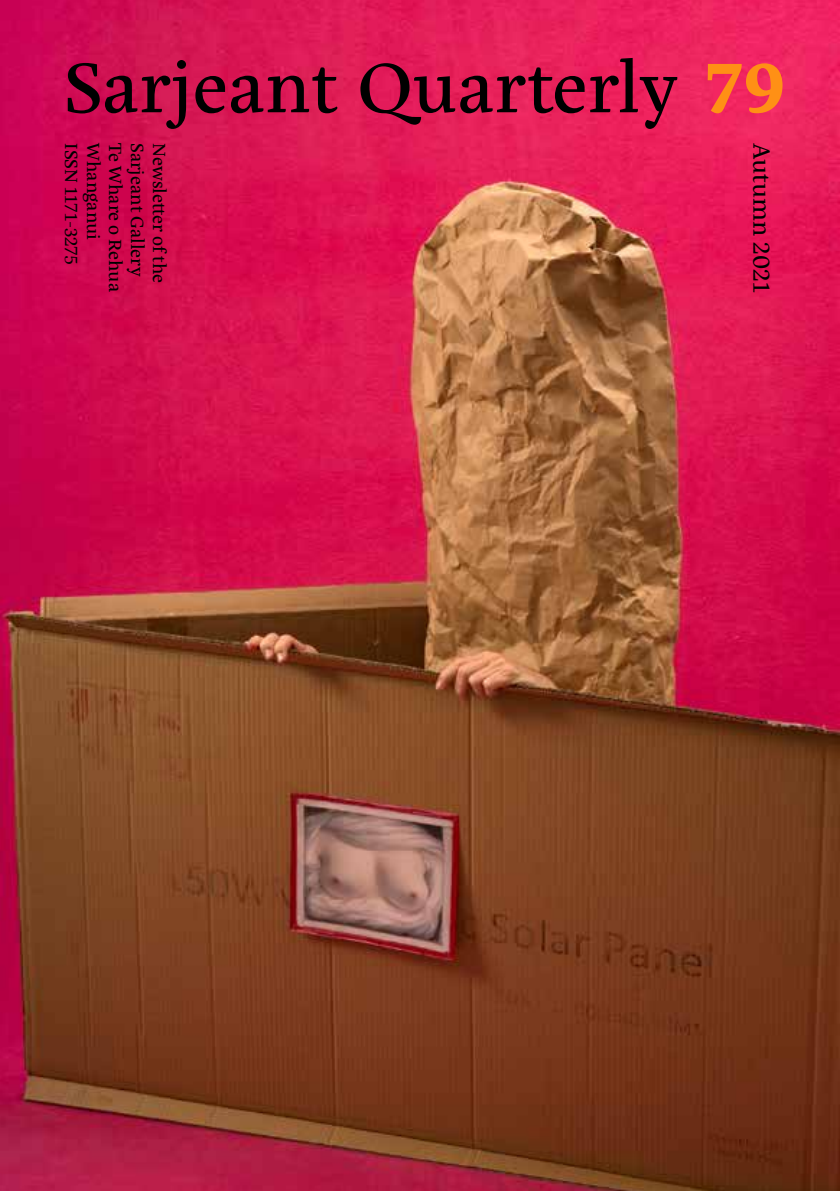
<style>
.page{position:relative;width:840px;height:1191px;background:#fff}
.page>*{position:absolute;margin:0;border:0;box-sizing:border-box;transform-origin:0 0}
.t1{font:71.6px "Eskorte Latin";color:#000}
.t2{font:24px "Eskorte Latin";color:#000}
.t3{font:18px "Eskorte Latin";color:#000}
.s1{font-weight:700;color:#ff9015}
</style>
<div class="page">
<img style="left:0;top:0;width:839px;height:1191px">
<h1 class="t1" style="left:64px;top:46px;width:723px">Sarjeant Quarterly <span class="s1">79</span></h1>
<p class="t3" style="left:82px;top:143px;width:123px;rotate:90deg">ISSN 1171-3275</p>
<p class="t3" style="left:104px;top:143px;width:98px;rotate:90deg">Whanganui</p>
<p class="t3" style="left:126px;top:143px;width:150px;rotate:90deg">Te Whare o Rehua</p>
<p class="t3" style="left:148px;top:143px;width:134px;rotate:90deg">Sarjeant Gallery</p>
<p class="t3" style="left:170px;top:143px;width:141px;rotate:90deg">Newsletter of the</p>
<h2 class="t2" style="left:775px;top:143px;width:150px;rotate:90deg">Autumn 2021</h2>
</div>
